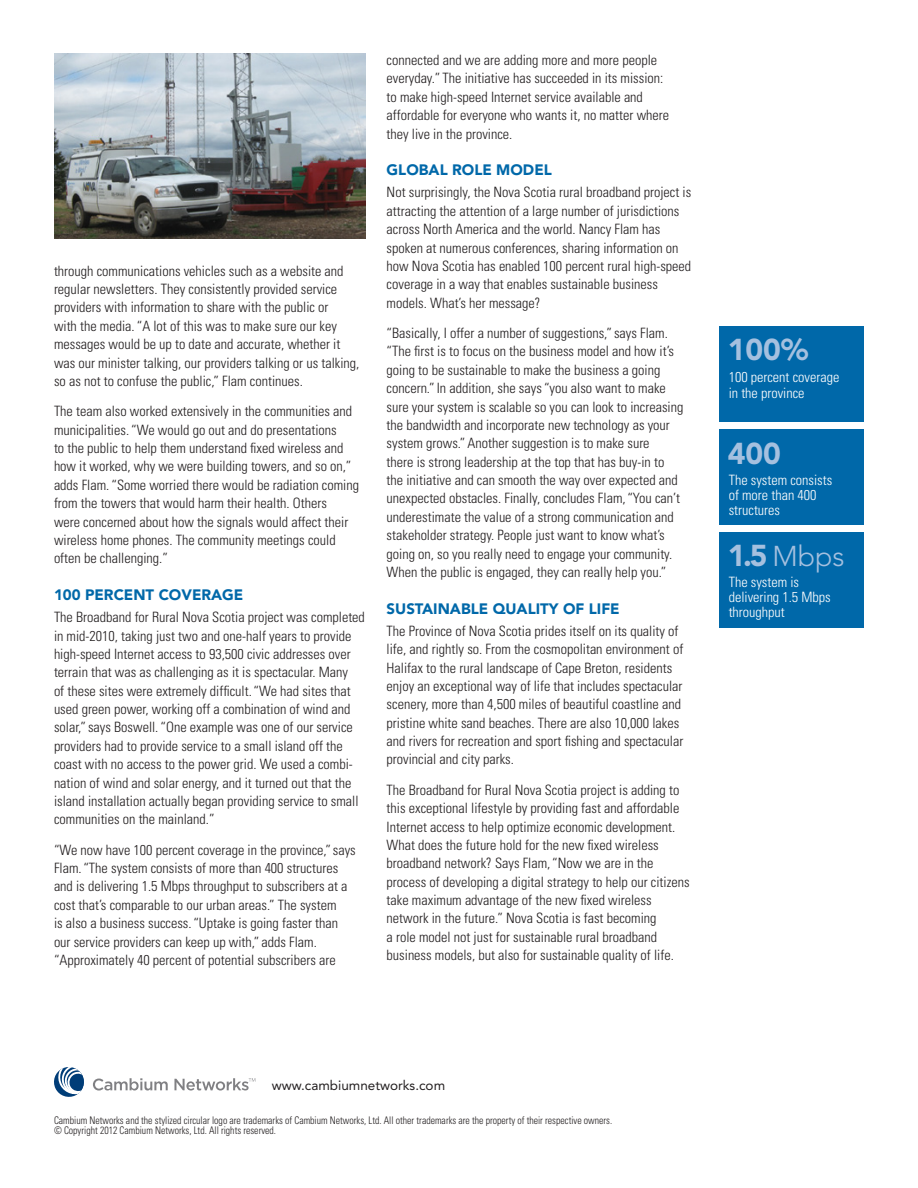
<style>
.page{position:relative;width:918px;height:1188px;background:#fff}
.page>*{position:absolute;margin:0;border:0;box-sizing:border-box;transform-origin:0 0}
.t1{font:900 30px "Avenir LT Std";color:#a5c0df}
.t2{font:300 28.5px "Avenir LT Std";color:#a5c0df}
.t3{font:900 15px "Avenir LT Std";color:#0068a9}
.t4{font:300 condensed 14.25px/18.3px "Univers";color:#231f20}
.t5{font:300 condensed 14.25px/15px "Univers";color:#fff}
.t6{font:13.5px "Avenir LT Std";color:#231f20}
.t7{font:300 condensed 10.5px "Univers";color:#231f20;scale:.94 1}
.s1{font-weight:900;font-size:30px}
</style>
<div class="page">
<svg style="left:93px;top:1078px;width:75px;height:13px"></svg>
<svg style="left:54px;top:1067px;width:30px;height:30px"></svg>
<svg style="left:174px;top:1078px;width:81px;height:13px"></svg>
<img style="left:54px;top:54px;width:311px;height:185px">
<div style="left:719px;top:532px;width:145px;height:96px;background:#0068a9"></div>
<div style="left:719px;top:326px;width:145px;height:96px;background:#0068a9"></div>
<div style="left:719px;top:429px;width:145px;height:96px;background:#0068a9"></div>
<p class="t4" style="left:54px;top:261px;width:291px">through communications vehicles such as a website and</p>
<p class="t4" style="left:54px;top:280px;width:285px">regular newsletters. They consistently provided service</p>
<p class="t4" style="left:54px;top:298px;width:276px">providers with information to share with the public or</p>
<p class="t4" style="left:54px;top:316px;width:285px">with the media.“A lot of this was to make sure our key</p>
<p class="t4" style="left:54px;top:335px;width:288px">messages would be up to date and accurate, whether it</p>
<p class="t4" style="left:54px;top:353px;width:307px">was our minister talking, our providers talking or us talking,</p>
<p class="t4" style="left:54px;top:372px;width:250px">so as not to confuse the public,” Flam continues.</p>
<p class="t4" style="left:54px;top:402px;width:300px">The team also worked extensively in the communities and</p>
<p class="t4" style="left:54px;top:420px;width:284px">municipalities.“We would go out and do presentations</p>
<p class="t4" style="left:54px;top:439px;width:291px">to the public to help them understand fixed wireless and</p>
<p class="t4" style="left:54px;top:457px;width:307px">how it worked, why we were building towers, and so on,” adds Flam.“Some worried there would be radiation coming</p>
<p class="t4" style="left:54px;top:494px;width:275px">from the towers that would harm their health. Others</p>
<p class="t4" style="left:54px;top:512px;width:296px">were concerned about how the signals would affect their</p>
<p class="t4" style="left:54px;top:531px;width:283px">wireless home phones. The community meetings could</p>
<p class="t4" style="left:54px;top:549px;width:115px">often be challenging.”</p>
<p class="t3" style="left:54px;top:586px;width:191px">100 PERCENT COVERAGE</p>
<p class="t4" style="left:54px;top:608px;width:312px">The Broadband for Rural Nova Scotia project was completed in mid-2010, taking just two and one-half years to provide high-speed Internet access to 93,500 civic addresses over terrain that was as challenging as it is spectacular. Many<br>of these sites were extremely difficult.“We had sites that used green power, working off a combination of wind and solar,”says Boswell.“One example was one of our service providers had to provide service to a small island off the coast with no access to the power grid. We used a combi&shy;nation of wind and solar energy, and it turned out that the island installation actually began providing service to small communities on the mainland.”</p>
<p class="t4" style="left:54px;top:840px;width:303px">“We now have 100 percent coverage in the province,”says</p>
<p class="t4" style="left:54px;top:859px;width:286px">Flam.“The system consists of more than 400 structures</p>
<p class="t4" style="left:54px;top:877px;width:295px">and is delivering 1.5 Mbps throughput to subscribers at a</p>
<p class="t4" style="left:54px;top:895px;width:284px">cost that’s comparable to our urban areas.” The system</p>
<p class="t4" style="left:54px;top:914px;width:286px">is also a business success.“Uptake is going faster than</p>
<p class="t4" style="left:54px;top:932px;width:264px">our service providers can keep up with,” adds Flam.</p>
<p class="t4" style="left:54px;top:951px;width:283px">“Approximately 40 percent of potential subscribers are</p>
<p class="t4" style="left:387px;top:51px;width:284px">connected and we are adding more and more people everyday.” The initiative has succeeded in its mission: to make high-speed Internet service available and affordable for everyone who wants it, no matter where they live in the province.</p>
<p class="t3" style="left:387px;top:161px;width:167px">GLOBAL ROLE MODEL</p>
<p class="t4" style="left:387px;top:183px;width:306px">Not surprisingly, the Nova Scotia rural broadband project is</p>
<p class="t4" style="left:387px;top:201px;width:294px">attracting the attention of a large number of jurisdictions</p>
<p class="t4" style="left:387px;top:220px;width:275px">across North America and the world. Nancy Flam has</p>
<p class="t4" style="left:387px;top:238px;width:293px">spoken at numerous conferences, sharing information on</p>
<p class="t4" style="left:387px;top:257px;width:306px">how Nova Scotia has enabled 100 percent rural high-speed</p>
<p class="t4" style="left:387px;top:275px;width:273px">coverage in a way that enables sustainable business</p>
<p class="t4" style="left:387px;top:293px;width:155px">models. What’s her message?</p>
<p class="t4" style="left:387px;top:324px;width:283px">“Basically, I offer a number of suggestions,”says Flam.</p>
<p class="t4" style="left:387px;top:342px;width:289px">“The first is to focus on the business model and how it’s</p>
<p class="t4" style="left:387px;top:360px;width:275px">going to be sustainable to make the business a going</p>
<p class="t4" style="left:387px;top:379px;width:281px">concern.”In addition, she says“you also want to make</p>
<p class="t4" style="left:387px;top:397px;width:298px">sure your system is scalable so you can look to increasing</p>
<p class="t4" style="left:387px;top:416px;width:285px">the bandwidth and incorporate new technology as your</p>
<p class="t4" style="left:387px;top:434px;width:264px">system grows.” Another suggestion is to make sure</p>
<p class="t4" style="left:387px;top:452px;width:279px">there is strong leadership at the top that has buy-in to</p>
<p class="t4" style="left:387px;top:471px;width:293px">the initiative and can smooth the way over expected and</p>
<p class="t4" style="left:387px;top:489px;width:295px">unexpected obstacles. Finally, concludes Flam,“You can’t</p>
<p class="t4" style="left:387px;top:507px;width:289px">underestimate the value of a strong communication and</p>
<p class="t4" style="left:387px;top:526px;width:280px">stakeholder strategy. People just want to know what’s</p>
<p class="t4" style="left:387px;top:544px;width:287px">going on, so you really need to engage your community.</p>
<p class="t4" style="left:387px;top:563px;width:281px">When the public is engaged, they can really help you.”</p>
<p class="t3" style="left:387px;top:599px;width:235px">SUSTAINABLE QUALITY OF LIFE</p>
<p class="t4" style="left:387px;top:621px;width:293px">The Province of Nova Scotia prides itself on its quality of</p>
<p class="t4" style="left:387px;top:640px;width:298px">life, and rightly so. From the cosmopolitan environment of</p>
<p class="t4" style="left:387px;top:658px;width:287px">Halifax to the rural landscape of Cape Breton, residents</p>
<p class="t4" style="left:387px;top:677px;width:297px">enjoy an exceptional way of life that includes spectacular</p>
<p class="t4" style="left:387px;top:695px;width:296px">scenery, more than 4,500 miles of beautiful coastline and</p>
<p class="t4" style="left:387px;top:713px;width:294px">pristine white sand beaches. There are also 10,000 lakes</p>
<p class="t4" style="left:387px;top:732px;width:298px">and rivers for recreation and sport fishing and spectacular</p>
<p class="t4" style="left:387px;top:750px;width:129px">provincial and city parks.</p>
<p class="t4" style="left:387px;top:780px;width:294px">The Broadband for Rural Nova Scotia project is adding to</p>
<p class="t4" style="left:387px;top:799px;width:294px">this exceptional lifestyle by providing fast and affordable</p>
<p class="t4" style="left:387px;top:817px;width:290px">Internet access to help optimize economic development.</p>
<p class="t4" style="left:387px;top:836px;width:274px">What does the future hold for the new fixed wireless</p>
<p class="t4" style="left:387px;top:854px;width:268px">broadband network? Says Flam,“Now we are in the</p>
<p class="t4" style="left:387px;top:872px;width:305px">process of developing a digital strategy to help our citizens</p>
<p class="t4" style="left:387px;top:891px;width:267px">take maximum advantage of the new fixed wireless</p>
<p class="t4" style="left:387px;top:909px;width:271px">network in the future.” Nova Scotia is fast becoming</p>
<p class="t4" style="left:387px;top:927px;width:272px">a role model not just for sustainable rural broadband</p>
<p class="t4" style="left:387px;top:946px;width:289px">business models, but also for sustainable quality of life.</p>
<p class="t1" style="left:728px;top:332px;width:82px">100%</p>
<p class="t5" style="left:729px;top:369px;width:112px">100 percent coverage</p>
<p class="t5" style="left:729px;top:385px;width:77px">in the province</p>
<p class="t1" style="left:728px;top:435px;width:55px">400</p>
<p class="t5" style="left:729px;top:472px;width:105px">The system consists of more than 400 structures</p>
<p class="t2" style="left:728px;top:540px;width:119px"><span class="s1">1.5</span> Mbps</p>
<p class="t5" style="left:729px;top:575px;width:104px">The system is delivering 1.5 Mbps throughput</p>
<p class="t6" style="left:272px;top:1078px;width:175px">www.cambiumnetworks.com</p>
<p class="t7" style="left:54px;top:1114px;width:595px">Cambium Networks and the stylized circular logo are trademarks of Cambium Networks, Ltd. All other trademarks are the property of their respective owners.</p>
<p class="t7" style="left:54px;top:1124px;width:238px">© Copyright 2012 Cambium Networks, Ltd. All rights reserved.</p>
</div>
